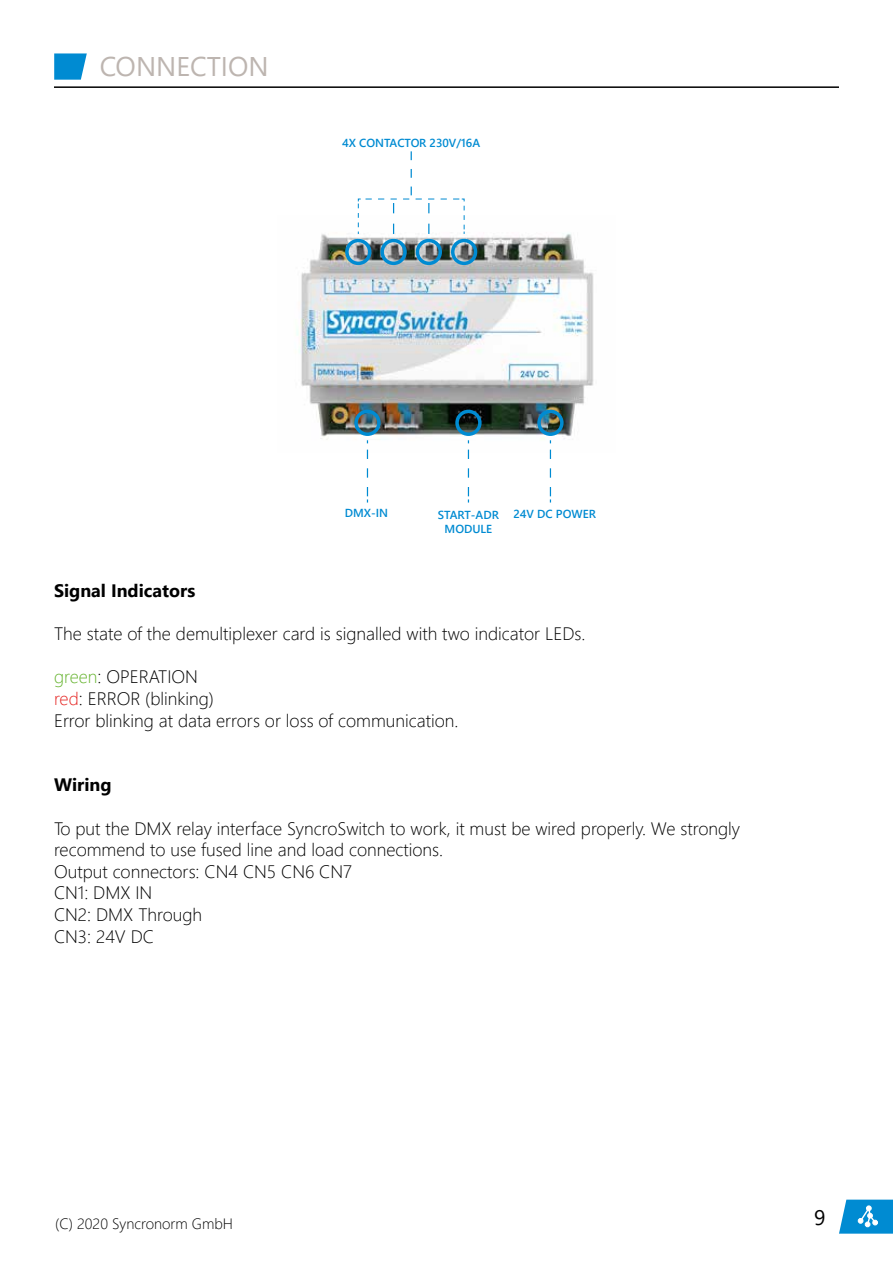
<style>
.page{position:relative;width:893px;height:1263px;background:#fff}
.page>*{position:absolute;margin:0;border:0;box-sizing:border-box;transform-origin:0 0}
.t1{font:27px "Segoe UI";color:#bdb5b0}
.t2{font:21px "Segoe UI";color:#000}
.t3{font:300 18px/21.6px "Segoe UI";color:#000}
.t4{font:700 18px "Segoe UI";color:#000}
.t5{font:300 15px "Segoe UI";color:#000}
.t6{font:600 11.7px/15.1px "Segoe UI";color:#008bd2}
.s1{color:#65b32e}
.s2{color:#e52321}
</style>
<div class="page">
<svg style="left:839px;top:1199px;width:54px;height:34px;background:#2b9ed9"></svg>
<hr style="left:54px;top:86px;width:785px;height:2px;background:#000">
<svg style="left:54px;top:53px;width:33px;height:27px"></svg>
<img style="left:296px;top:233px;width:298px;height:220px">
<div style="left:354px;top:410px;width:27px;height:26px;border:3px solid #008bd2;border-radius:50%"></div>
<svg style="left:367px;top:450px;width:1px;height:52px"></svg>
<div style="left:537px;top:410px;width:27px;height:26px;border:3px solid #008bd2;border-radius:50%"></div>
<svg style="left:550px;top:450px;width:1px;height:52px"></svg>
<div style="left:455px;top:410px;width:27px;height:26px;border:3px solid #008bd2;border-radius:50%"></div>
<svg style="left:468px;top:450px;width:1px;height:52px"></svg>
<svg style="left:343px;top:151px;width:136px;height:116px"></svg>
<h1 class="t1" style="left:100px;top:41px;width:170px">CONNECTION</h1>
<p class="t6" style="left:342px;top:134px;width:140px">4X CONTACTOR 230V/16A</p>
<p class="t6" style="left:345px;top:504px;width:45px">DMX-IN</p>
<p class="t6" style="left:445px;top:505px;width:153px;text-indent:-7px">START-ADR 24V DC POWER<br>MODULE</p>
<p class="t4" style="left:54px;top:574px;width:143px">Signal Indicators</p>
<p class="t3" style="left:54px;top:621px;width:533px">The state of the demultiplexer card is signalled with two indicator LEDs.</p>
<p class="t3" style="left:54px;top:664px;width:406px"><span class="s1">green</span>: OPERATION<br><span class="s2">red</span>: ERROR (blinking)<br>Error blinking at data errors or loss of communication.</p>
<p class="t4" style="left:54px;top:768px;width:59px">Wiring</p>
<p class="t3" style="left:54px;top:816px;width:687px">To put the DMX relay interface SyncroSwitch to work, it must be wired properly. We strongly recommend to use fused line and load connections.<br>Output connectors: CN4 CN5 CN6 CN7<br>CN1: DMX IN<br>CN2: DMX Through<br>CN3: 24V DC</p>
<p class="t5" style="left:55px;top:1209px;width:179px">(C) 2020 Syncronorm GmbH</p>
<p class="t2" style="left:814px;top:1198px;width:13px">9</p>
</div>
